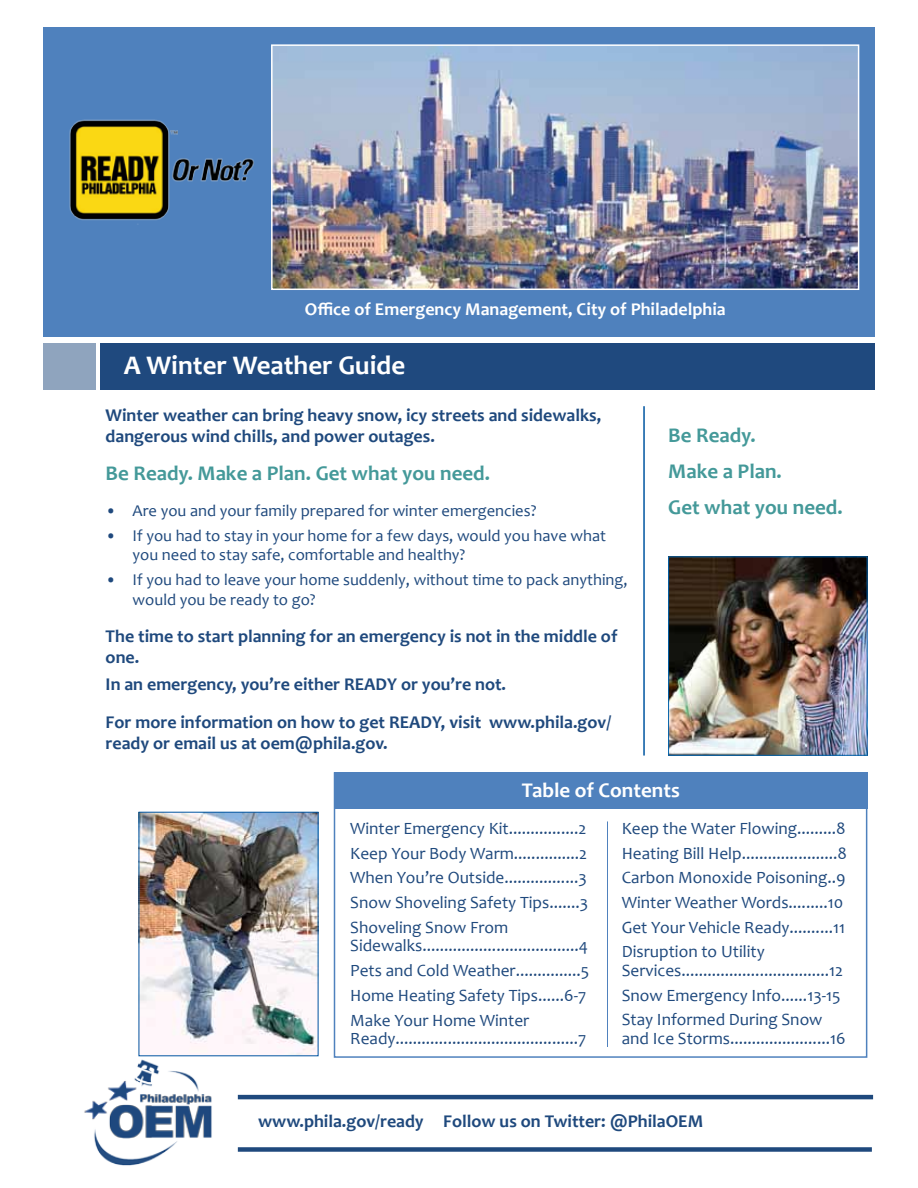
<style>
.page{position:relative;width:918px;height:1188px;background:#fff}
.page>*{position:absolute;margin:0;border:0;box-sizing:border-box;transform-origin:0 0}
.t1{font:700 27px "Candara";color:#fff}
.t2{font:700 21px/36px "Candara";color:#499}
.t3{font:700 21px "Candara";color:#fff}
.t4{font:700 18px/21px "Candara";color:#1f497d}
.t5{font:700 18px "Candara";color:#fff}
.t6{font:17.25px/24.8px "Candara";color:#1f497d}
.t7{font:16.5px/19.5px "Candara";color:#1f497d}
</style>
<div class="page">
<div style="left:238px;top:1147px;width:634px;height:5px;background:#1f497d"></div>
<hr style="left:238px;top:1095px;width:635px;height:4px;background:#1f497d">
<img style="left:670px;top:559px;width:195px;height:195px">
<div style="left:668px;top:557px;width:199px;height:199px;border:1px solid #0061aa"></div>
<div style="left:334px;top:772px;width:533px;height:286px;border:2px solid #4f81bd"></div>
<hr style="left:643px;top:406px;width:2px;height:350px;background:#0055a1">
<img style="left:141px;top:814px;width:175px;height:240px">
<img style="left:84px;top:1047px;width:145px;height:119px">
<div style="left:334px;top:772px;width:533px;height:37px;background:#4f81bd"></div>
<hr style="left:607px;top:821px;width:1px;height:226px;background:#4f81bd">
<div style="left:43px;top:27px;width:832px;height:310px;background:#4f81bd"></div>
<img style="left:69px;top:119px;width:185px;height:106px">
<img style="left:274px;top:47px;width:582px;height:240px">
<div style="left:271px;top:44px;width:588px;height:246px;border:2px solid #fff"></div>
<div style="left:100px;top:343px;width:775px;height:46px;background:#1f497e"></div>
<div style="left:43px;top:343px;width:53px;height:46px;background:#8fa4be"></div>
<p class="t5" style="left:305px;top:298px;width:422px">Office of Emergency Management, City of Philadelphia</p>
<h1 class="t1" style="left:124px;top:349px;width:283px">A Winter Weather Guide</h1>
<p class="t4" style="left:106px;top:404px;width:497px">Winter weather can bring heavy snow, icy streets and sidewalks, dangerous wind chills, and power outages.</p>
<p class="t2" style="left:106px;top:455px;width:386px">Be Ready. Make a Plan. Get what you need.</p>
<p class="t7" style="left:106px;top:501px;width:432px">• Are you and your family prepared for winter emergencies?</p>
<p class="t7" style="left:133px;top:526px;width:475px;text-indent:-27px">• If you had to stay in your home for a few days, would you have what you need to stay safe, comfortable and healthy?</p>
<p class="t7" style="left:133px;top:570px;width:497px;text-indent:-27px">• If you had to leave your home suddenly, without time to pack anything, would you be ready to go?</p>
<p class="t4" style="left:106px;top:626px;width:513px">The time to start planning for an emergency is not in the middle of one.</p>
<p class="t4" style="left:106px;top:665px;width:507px;line-height:37.8px">In an emergency, you’re either READY or you’re not.<br>For more information on how to get READY, visit www.phila.gov/</p>
<p class="t4" style="left:106px;top:732px;width:284px">ready or email us at oem@phila.gov.</p>
<p class="t2" style="left:668px;top:417px;width:176px">Be Ready.<br>Make a Plan.<br>Get what you need.</p>
<p class="t3" style="left:522px;top:778px;width:160px">Table of Contents</p>
<p class="t6" style="left:350px;top:816px;width:239px;text-align:justify">Winter Emergency Kit................2<br>Keep Your Body Warm...............2<br>When You’re Outside.................3<br>Snow Shoveling Safety Tips.......3<br>Shoveling Snow From</p>
<p class="t6" style="left:350px;top:934px;width:241px">Sidewalks....................................4<br>Pets and Cold Weather...............5<br>Home Heating Safety Tips......6-7<br>Make Your Home Winter</p>
<p class="t6" style="left:350px;top:1026px;width:237px">Ready..........................................7</p>
<p class="t6" style="left:622px;top:816px;width:227px">Keep the Water Flowing.........8<br>Heating Bill Help......................8<br>Carbon Monoxide Poisoning..9<br>Winter Weather Words.........10<br>Get Your Vehicle Ready..........11<br>Disruption to Utility</p>
<p class="t6" style="left:622px;top:958px;width:223px">Services..................................12<br>Snow Emergency Info......13-15<br>Stay Informed During Snow</p>
<p class="t6" style="left:622px;top:1026px;width:225px">and Ice Storms.......................16</p>
<p class="t4" style="left:258px;top:1111px;width:447px">www.phila.gov/ready Follow us on Twitter: @PhilaOEM</p>
</div>
